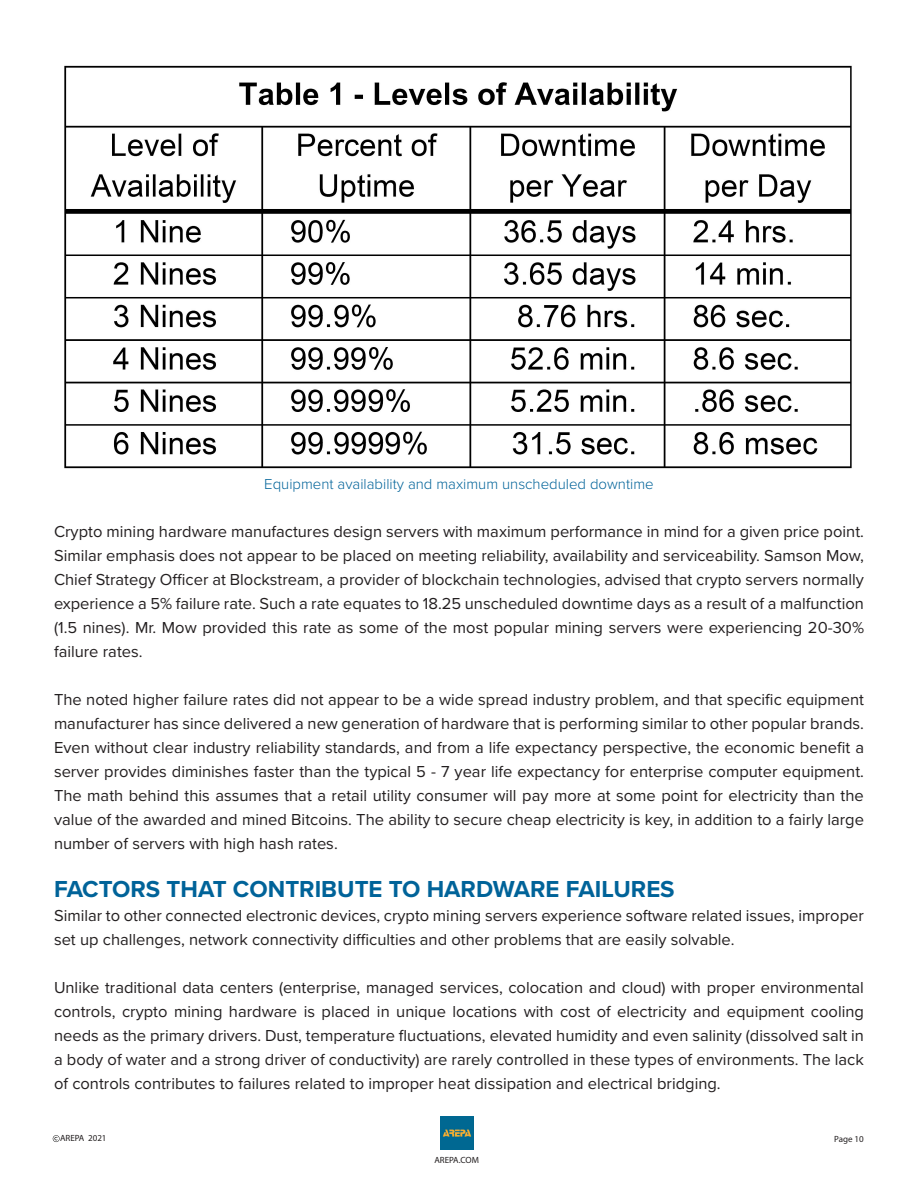
<style>
.page{position:relative;width:918px;height:1188px;background:#fff}
.page>*{position:absolute;margin:0;border:0;box-sizing:border-box;transform-origin:0 0}
.t1{font:700 24px "Proxima Nova";color:#006399}
.t2{font:16.5px/24px "Proxima Nova";color:#231f20;text-align:justify}
.t3{font:300 15px "Proxima Nova";color:#006399}
.t4{font:9px "Myriad Pro";color:#231f20}
</style>
<div class="page">
<img style="left:440px;top:1116px;width:33px;height:33px">
<svg style="left:53px;top:1135px;width:7px;height:7px"></svg>
<img style="left:64px;top:65px;width:788px;height:404px">
<p class="t3" style="left:264px;top:473px;width:391px">Equipment availability and maximum unscheduled downtime</p>
<p class="t2" style="left:54px;top:519px;width:812px">Crypto mining hardware manufactures design servers with maximum performance in mind for a given price point.<br>Similar emphasis does not appear to be placed on meeting reliability, availability and serviceability. Samson Mow, Chief Strategy Officer at Blockstream, a provider of blockchain technologies, advised that crypto servers normally experience a 5% failure rate. Such a rate equates to 18.25 unscheduled downtime days as a result of a malfunction (1.5 nines). Mr. Mow provided this rate as some of the most popular mining servers were experiencing 20-30% failure rates.</p>
<p class="t2" style="left:54px;top:687px;width:812px">The noted higher failure rates did not appear to be a wide spread industry problem, and that specific equipment manufacturer has since delivered a new generation of hardware that is performing similar to other popular brands.<br>Even without clear industry reliability standards, and from a life expectancy perspective, the economic benefit a server provides diminishes faster than the typical 5 - 7 year life expectancy for enterprise computer equipment.<br>The math behind this assumes that a retail utility consumer will pay more at some point for electricity than the value of the awarded and mined Bitcoins. The ability to secure cheap electricity is key, in addition to a fairly large number of servers with high hash rates.</p>
<p class="t1" style="left:54px;top:871px;width:622px">FACTORS THAT CONTRIBUTE TO HARDWARE FAILURES</p>
<p class="t2" style="left:54px;top:903px;width:811px">Similar to other connected electronic devices, crypto mining servers experience software related issues, improper set up challenges, network connectivity difficulties and other problems that are easily solvable.</p>
<p class="t2" style="left:54px;top:975px;width:812px">Unlike traditional data centers (enterprise, managed services, colocation and cloud) with proper environmental controls, crypto mining hardware is placed in unique locations with cost of electricity and equipment cooling needs as the primary drivers. Dust, temperature fluctuations, elevated humidity and even salinity (dissolved salt in a body of water and a strong driver of conductivity) are rarely controlled in these types of environments. The lack of controls contributes to failures related to improper heat dissipation and electrical bridging.</p>
<p class="t4" style="left:60px;top:1133px;width:48px">AREPA 2021</p>
<p class="t4" style="left:434px;top:1154px;width:46px">AREPA.COM</p>
<p class="t4" style="left:834px;top:1133px;width:31px">Page 10</p>
</div>
